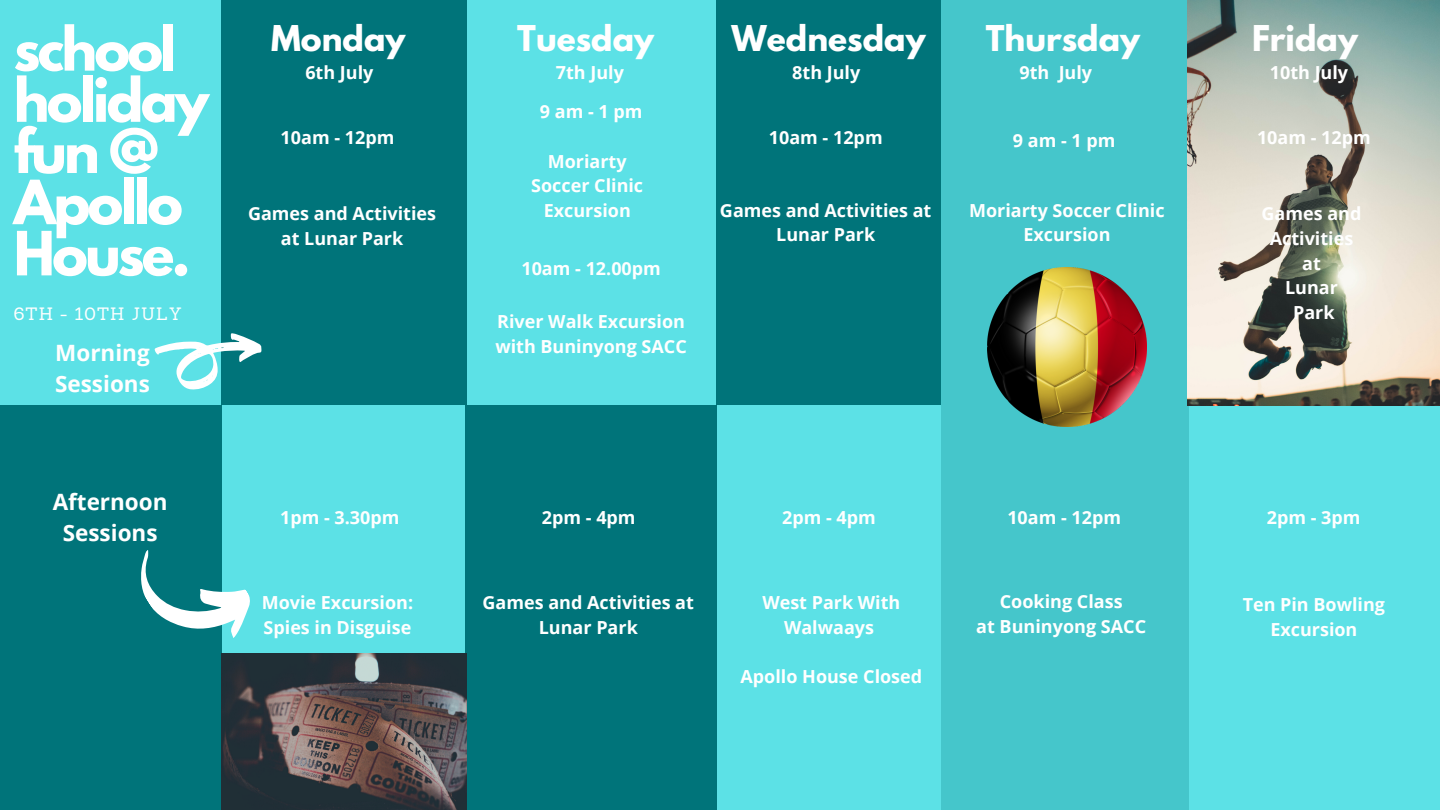
<style>
.page{position:relative;width:1440px;height:810px;background:#5ce1e6}
.page>*{position:absolute;margin:0;border:0;box-sizing:border-box;transform-origin:0 0}
.t1{font:700 54px/51.2px "League Spartan";letter-spacing:-.05em;color:#fff}
.t2{font:700 31.5px "League Spartan";color:#fff}
.t3{font:700 22.5px/31px "Open Sans";color:#fff}
.t4{font:700 18px/24.8px "Open Sans";color:#fff;text-align:center}
.t5{font:17.4px "Sanchez";letter-spacing:.05em;color:#fff}
</style>
<div class="page">
<div style="left:221px;top:0;width:245px;height:405px;background:#00747a"></div>
<div style="left:717px;top:0;width:224px;height:405px;background:#00747a"></div>
<div style="left:466px;top:405px;width:251px;height:405px;background:#00747a"></div>
<div style="left:941px;top:0;width:247px;height:810px;background:#45c6cb"></div>
<div style="left:0;top:405px;width:222px;height:405px;background:#00747a"></div>
<svg style="left:141px;top:550px;width:109px;height:88px"></svg>
<svg style="left:154px;top:333px;width:108px;height:57px"></svg>
<img style="left:988px;top:268px;width:158px;height:158px">
<img style="left:1188px;top:1px;width:252px;height:404px">
<img style="left:221px;top:653px;width:245px;height:157px">
<h1 class="t1" style="left:14px;top:30px;width:197px">school holiday fun @<br>Apollo<br>House.</h1>
<p class="t5" style="left:14px;top:302px;width:170px">6TH - 10TH JULY</p>
<p class="t3" style="left:55px;top:336px;width:96px">Morning<br>Sessions</p>
<h2 class="t2" style="left:271px;top:22px;width:136px">Monday</h2>
<h2 class="t2" style="left:517px;top:22px;width:138px">Tuesday</h2>
<h2 class="t2" style="left:732px;top:22px;width:196px">Wednesday</h2>
<h2 class="t2" style="left:986px;top:22px;width:156px">Thursday</h2>
<h2 class="t2" style="left:1252px;top:22px;width:108px">Friday</h2>
<p class="t4" style="left:305px;top:59px;width:70px">6th July</p>
<p class="t4" style="left:556px;top:59px;width:70px">7th July</p>
<p class="t4" style="left:792px;top:59px;width:70px">8th July</p>
<p class="t4" style="left:1019px;top:59px;width:74px">9th July</p>
<p class="t4" style="left:1270px;top:59px;width:80px">10th July</p>
<p class="t4" style="left:281px;top:125px;width:115px">10am - 12pm</p>
<p class="t4" style="left:248px;top:200px;width:190px">Games and Activities at Lunar Park</p>
<p class="t4" style="left:540px;top:99px;width:104px">9am-1pm</p>
<p class="t4" style="left:531px;top:148px;width:114px">Moriarty<br>Soccer Clinic<br>Excursion</p>
<p class="t4" style="left:521px;top:255px;width:141px">10am - 12.00pm</p>
<p class="t4" style="left:495px;top:309px;width:193px;text-align:left">River Walk Excursion with Buninyong SACC</p>
<p class="t4" style="left:769px;top:125px;width:115px">10am - 12pm</p>
<p class="t4" style="left:720px;top:197px;width:213px">Games and Activities at<br>Lunar Park</p>
<p class="t4" style="left:1013px;top:127px;width:104px">9am-1pm</p>
<p class="t4" style="left:969px;top:197px;width:197px">Moriarty Soccer Clinic<br>Excursion</p>
<p class="t4" style="left:1257px;top:125px;width:115px">10am - 12pm</p>
<p class="t4" style="left:1262px;top:201px;width:101px">Games and<br>Activities at<br>Lunar<br>Park</p>
<p class="t3" style="left:53px;top:485px;width:116px;line-height:31.5px;text-align:center">Afternoon<br>Sessions</p>
<p class="t4" style="left:280px;top:504px;width:121px">1pm - 3.30pm</p>
<p class="t4" style="left:262px;top:590px;width:153px;text-align:left">Movie Excursion:<br>Spies in Disguise</p>
<p class="t4" style="left:542px;top:504px;width:95px">2pm - 4pm</p>
<p class="t4" style="left:483px;top:590px;width:213px">Games and Activities at<br>Lunar Park</p>
<p class="t4" style="left:782px;top:504px;width:95px">2pm - 4pm</p>
<p class="t4" style="left:762px;top:590px;width:140px">West Park With<br>Walwaays</p>
<p class="t4" style="left:741px;top:664px;width:183px">Apollo House Closed</p>
<p class="t4" style="left:1007px;top:504px;width:115px">10am - 12pm</p>
<p class="t4" style="left:976px;top:588px;width:172px;line-height:25px">Cooking Class<br>at Buninyong SACC</p>
<p class="t4" style="left:1267px;top:504px;width:95px">2pm - 3pm</p>
<p class="t4" style="left:1243px;top:592px;width:144px">Ten Pin Bowling<br>Excursion</p>
</div>
